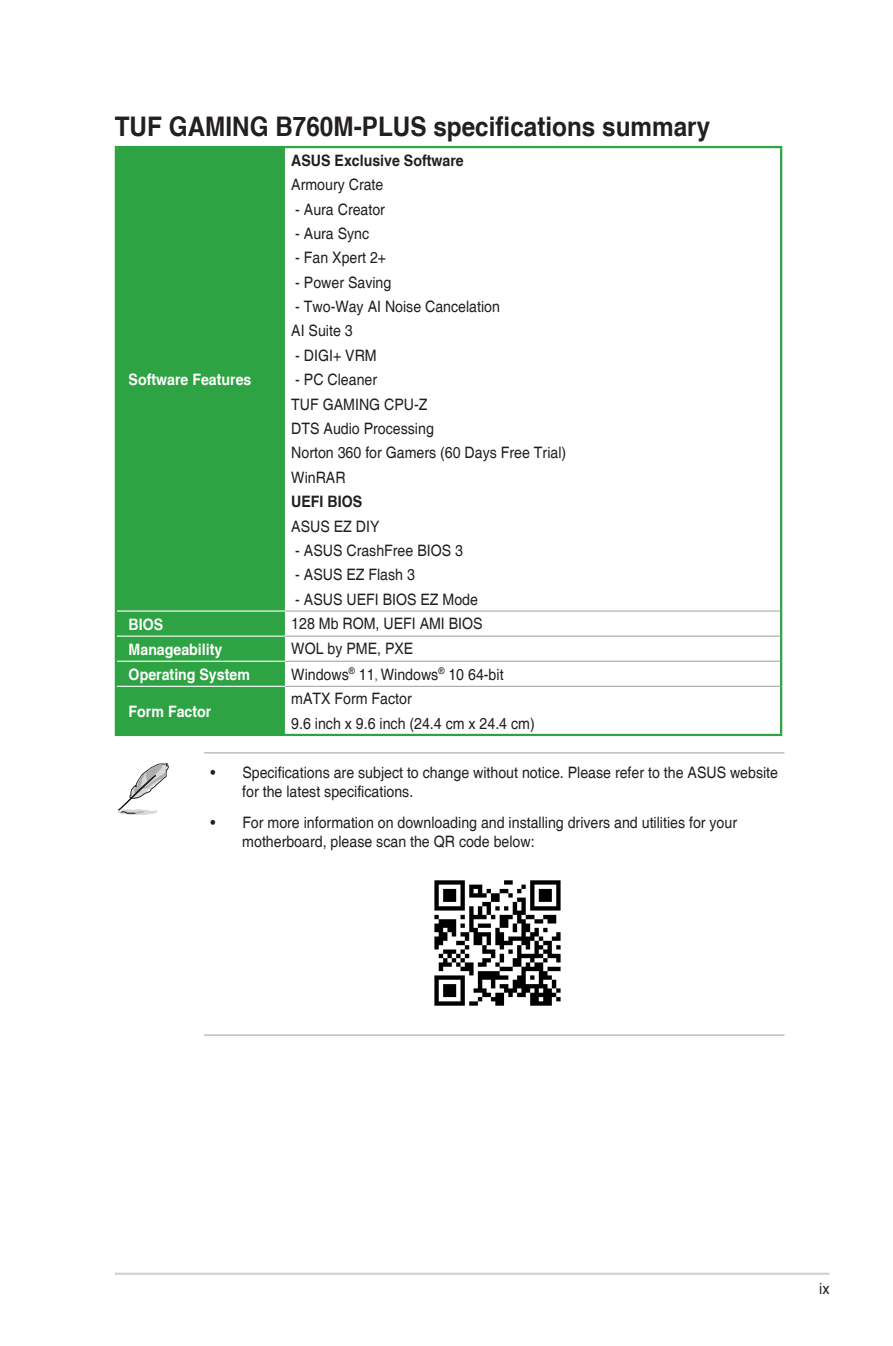
<style>
.page{position:relative;width:893px;height:1346px;background:#fff}
.page>*{position:absolute;margin:0;border:0;box-sizing:border-box;transform-origin:0 0}
.t1{font:700 27px "Helvetica cyr";color:#231f20;scale:.9 1}
.t2{font:15.75px/24.3px "Helvetica";color:#231f20;scale:.9 1}
.t3{font:700 15.75px "Helvetica cyr";color:#fff;scale:.9 1}
.t4{font:700 15.75px "Helvetica cyr";color:#231f20;scale:.9 1}
.s1{font-family:"Adobe Song Std";font-weight:300}
</style>
<div class="page">
<hr style="left:115px;top:1272px;width:714px;height:3px;background:#d1d2d4">
<hr style="left:204px;top:752px;width:580px;height:1px;background:#a8a9ad">
<hr style="left:204px;top:1034px;width:580px;height:1px;background:#a8a9ad">
<div style="left:117px;top:148px;width:168px;height:586px;background:#2da343"></div>
<hr style="left:285px;top:610px;width:495px;height:1px;background:#a8a9ad">
<hr style="left:285px;top:635px;width:495px;height:2px;background:#a8a9ad">
<hr style="left:285px;top:661px;width:495px;height:1px;background:#a8a9ad">
<hr style="left:285px;top:686px;width:495px;height:1px;background:#a8a9ad">
<hr style="left:117px;top:610px;width:168px;height:1px;background:#fff">
<hr style="left:117px;top:635px;width:168px;height:2px;background:#fff">
<hr style="left:117px;top:661px;width:168px;height:1px;background:#fff">
<hr style="left:117px;top:686px;width:168px;height:1px;background:#fff">
<hr style="left:115px;top:146px;width:170px;height:2px;background:#2da343">
<hr style="left:115px;top:148px;width:2px;height:463px;background:#2da343">
<hr style="left:285px;top:146px;width:497px;height:2px;background:#2da343">
<hr style="left:780px;top:148px;width:2px;height:463px;background:#2da343">
<hr style="left:115px;top:611px;width:2px;height:25px;background:#2da343">
<hr style="left:780px;top:611px;width:2px;height:25px;background:#2da343">
<hr style="left:115px;top:636px;width:2px;height:25px;background:#2da343">
<hr style="left:780px;top:636px;width:2px;height:25px;background:#2da343">
<hr style="left:115px;top:661px;width:2px;height:25px;background:#2da343">
<hr style="left:780px;top:661px;width:2px;height:25px;background:#2da343">
<hr style="left:115px;top:686px;width:2px;height:48px;background:#2da343">
<hr style="left:780px;top:686px;width:2px;height:48px;background:#2da343">
<hr style="left:115px;top:734px;width:170px;height:2px;background:#2da343">
<hr style="left:285px;top:734px;width:497px;height:2px;background:#2da343">
<img style="left:434px;top:880px;width:127px;height:126px">
<svg style="left:117px;top:763px;width:52px;height:52px"></svg>
<h1 class="t1" style="left:115px;top:111px;width:663px">TUF GAMING B760M-PLUS specifications summary</h1>
<p class="t3" style="left:129px;top:371px;width:138px">Software Features</p>
<p class="t4" style="left:291px;top:151px;width:193px">ASUS Exclusive Software</p>
<p class="t2" style="left:291px;top:173px;width:104px">Armoury Crate</p>
<p class="t2" style="left:295px;top:197px;width:101px">- Aura Creator</p>
<p class="t2" style="left:295px;top:222px;width:84px">- Aura Sync</p>
<p class="t2" style="left:295px;top:246px;width:103px">- Fan Xpert 2+</p>
<p class="t2" style="left:295px;top:271px;width:108px">- Power Saving</p>
<p class="t2" style="left:291px;top:295px;width:233px">- Two-Way AI Noise Cancelation<br>AI Suite 3</p>
<p class="t2" style="left:295px;top:344px;width:92px">- DIGI+ VRM</p>
<p class="t2" style="left:291px;top:368px;width:307px">- PC Cleaner<br>TUF GAMING CPU-Z<br>DTS Audio Processing<br>Norton 360 for Gamers (60 Days Free Trial)<br>WinRAR</p>
<p class="t4" style="left:291px;top:493px;width:80px">UEFI BIOS</p>
<p class="t2" style="left:291px;top:514px;width:100px">ASUS EZ DIY</p>
<p class="t2" style="left:295px;top:539px;width:188px">- ASUS CrashFree BIOS 3</p>
<p class="t2" style="left:295px;top:563px;width:135px">- ASUS EZ Flash 3</p>
<p class="t2" style="left:295px;top:587px;width:205px">- ASUS UEFI BIOS EZ Mode</p>
<p class="t3" style="left:129px;top:615px;width:40px">BIOS</p>
<p class="t2" style="left:291px;top:612px;width:214px">128 Mb ROM, UEFI AMI BIOS</p>
<p class="t3" style="left:129px;top:640px;width:106px">Manageability</p>
<p class="t2" style="left:291px;top:637px;width:137px">WOL by PME, PXE</p>
<p class="t3" style="left:129px;top:665px;width:136px">Operating System</p>
<p class="t2" style="left:291px;top:662px;width:237px">Windows<sup>®</sup> 11<span class="s1">,</span> Windows<sup>®</sup> 10 64-bit</p>
<p class="t3" style="left:129px;top:702px;width:93px">Form Factor</p>
<p class="t2" style="left:291px;top:687px;width:272px">mATX Form Factor<br>9.6 inch x 9.6 inch (24.4 cm x 24.4 cm)</p>
<p class="t2" style="left:242px;top:763px;width:597px;line-height:18.9px;text-indent:-32px">• Specifications are subject to change without notice. Please refer to the ASUS website for the latest specifications.</p>
<p class="t2" style="left:242px;top:814px;width:551px;line-height:18.9px;text-indent:-32px">• For more information on downloading and installing drivers and utilities for your motherboard, please scan the QR code below:</p>
<p class="t2" style="left:819px;top:1276px;width:13px">ix</p>
</div>
